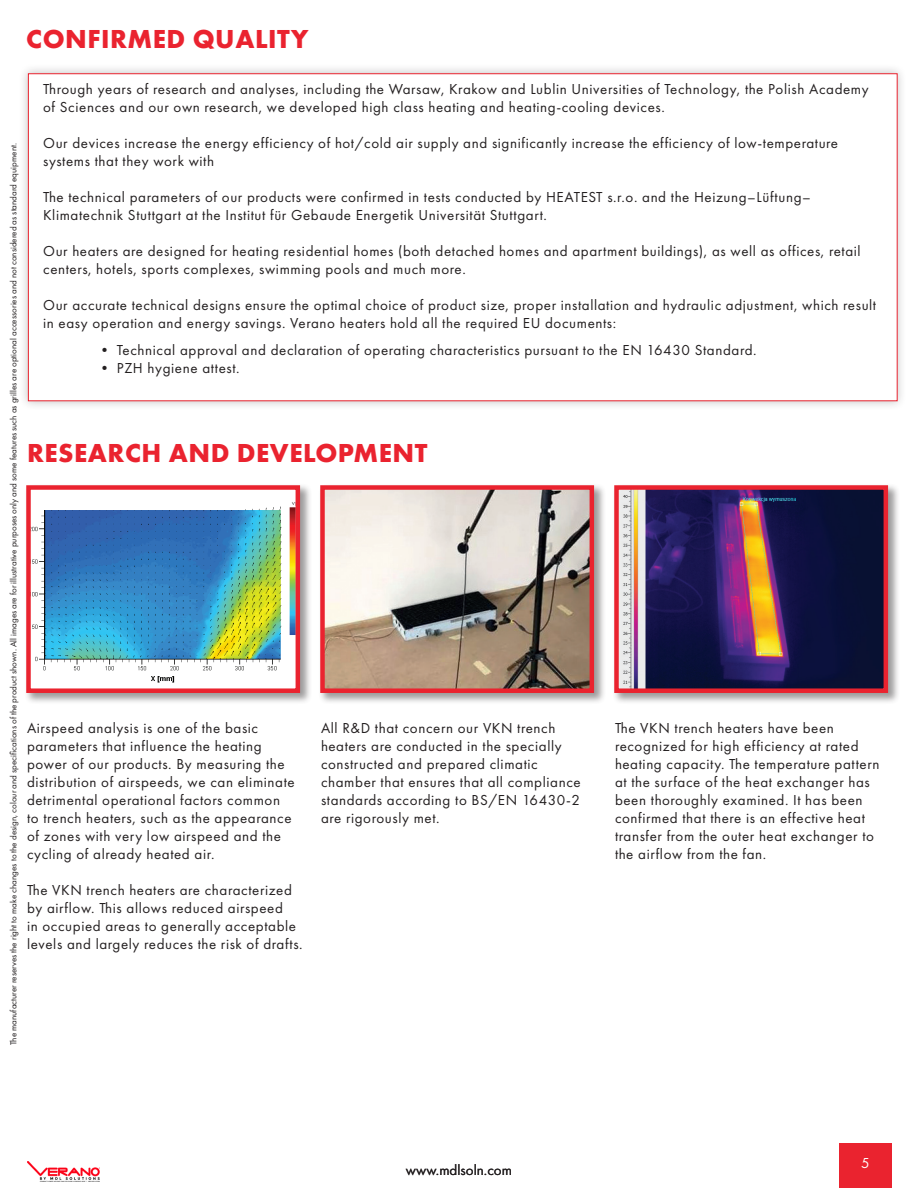
<style>
.page{position:relative;width:918px;height:1188px;background:#fff}
.page>*{position:absolute;margin:0;border:0;box-sizing:border-box;transform-origin:0 0}
.t1{font:700 27px "Futura PT";letter-spacing:.02em;color:#ea232f}
.t2{font:15px/18px "Futura PT";letter-spacing:.04em;color:#231f20}
.t3{font:15px "Futura PT";color:#231f20}
.t4{font:15px "Futura PT";color:#fff}
.t5{font:9px "Futura PT";color:#231f20}
</style>
<div class="page">
<img style="left:27px;top:1161px;width:72px;height:21px">
<div style="left:839px;top:1144px;width:53px;height:44px;background:#ea232f"></div>
<div style="left:24px;top:483px;width:288px;height:222px;background:#231f20;opacity:.45"></div>
<img style="left:31px;top:490px;width:264px;height:198px">
<div style="left:26px;top:485px;width:274px;height:208px;border:4px solid #ea232f"></div>
<div style="left:318px;top:483px;width:288px;height:222px;background:#231f20;opacity:.45"></div>
<img style="left:325px;top:490px;width:264px;height:198px">
<div style="left:320px;top:485px;width:274px;height:208px;border:4px solid #ea232f"></div>
<div style="left:612px;top:483px;width:288px;height:222px;background:#231f20;opacity:.45"></div>
<img style="left:619px;top:490px;width:264px;height:198px">
<div style="left:614px;top:485px;width:274px;height:208px;border:4px solid #ea232f"></div>
<div style="left:18px;top:64px;width:889px;height:347px;background:#231f20;opacity:.27"></div>
<div style="left:28px;top:73px;width:869px;height:328px;background:#fff;border:1px solid #ea232f"></div>
<p class="t1" style="left:26px;top:21px;width:284px">CONFIRMED QUALITY</p>
<p class="t5" style="left:8px;top:1045px;width:903px;rotate:-90deg">The manufacturer reserves the right to make changes to the design, colour and specifications of the product shown. All images are for illustrative purposes only and some features such as grilles are optional accessories and not considered as standard equipment.</p>
<p class="t2" style="left:43px;top:80px;width:827px">Through years of research and analyses, including the Warsaw, Krakow and Lublin Universities of Technology, the Polish Academy of Sciences and our own research, we developed high class heating and heating-cooling devices.</p>
<p class="t2" style="left:43px;top:134px;width:797px">Our devices increase the energy efficiency of hot/cold air supply and significantly increase the efficiency of low-temperature systems that they work with</p>
<p class="t2" style="left:43px;top:188px;width:769px">The technical parameters of our products were confirmed in tests conducted by HEATEST s.r.o. and the Heizung–Lüftung–<br>Klimatechnik Stuttgart at the Institut für Gebaude Energetik Universität Stuttgart.</p>
<p class="t2" style="left:43px;top:242px;width:819px">Our heaters are designed for heating residential homes (both detached homes and apartment buildings), as well as offices, retail centers, hotels, sports complexes, swimming pools and much more.</p>
<p class="t2" style="left:43px;top:296px;width:834px">Our accurate technical designs ensure the optimal choice of product size, proper installation and hydraulic adjustment, which result in easy operation and energy savings. Verano heaters hold all the required EU documents:</p>
<p class="t2" style="left:97px;top:341px;width:661px">• Technical approval and declaration of operating characteristics pursuant to the EN 16430 Standard.</p>
<p class="t2" style="left:97px;top:359px;width:144px">• PZH hygiene attest.</p>
<p class="t1" style="left:27px;top:436px;width:402px">RESEARCH AND DEVELOPMENT</p>
<p class="t2" style="left:27px;top:719px;width:259px">Airspeed analysis is one of the basic parameters that influence the heating power of our products. By measuring the</p>
<p class="t2" style="left:27px;top:773px;width:269px">distribution of airspeeds, we can eliminate</p>
<p class="t2" style="left:27px;top:791px;width:255px">detrimental operational factors common</p>
<p class="t2" style="left:27px;top:809px;width:266px">to trench heaters, such as the appearance</p>
<p class="t2" style="left:27px;top:827px;width:256px">of zones with very low airspeed and the</p>
<p class="t2" style="left:27px;top:845px;width:189px">cycling of already heated air.</p>
<p class="t2" style="left:27px;top:881px;width:277px">The VKN trench heaters are characterized by airflow. This allows reduced airspeed<br>in occupied areas to generally acceptable levels and largely reduces the risk of drafts.</p>
<p class="t2" style="left:321px;top:719px;width:236px">All R&amp;D that concern our VKN trench</p>
<p class="t2" style="left:321px;top:737px;width:242px">heaters are conducted in the specially</p>
<p class="t2" style="left:321px;top:755px;width:261px">constructed and prepared climatic chamber that ensures that all compliance standards according to BS/EN 16430-2 are rigorously met.</p>
<p class="t2" style="left:615px;top:719px;width:220px">The VKN trench heaters have been</p>
<p class="t2" style="left:615px;top:737px;width:245px">recognized for high efficiency at rated</p>
<p class="t2" style="left:615px;top:755px;width:266px">heating capacity. The temperature pattern</p>
<p class="t2" style="left:615px;top:773px;width:256px">at the surface of the heat exchanger has</p>
<p class="t2" style="left:615px;top:791px;width:261px">been thoroughly examined. It has been confirmed that there is an effective heat transfer from the outer heat exchanger to the airflow from the fan.</p>
<p class="t3" style="left:406px;top:1161px;width:108px">www.mdlsoln.com</p>
<p class="t4" style="left:861px;top:1154px;width:10px">5</p>
</div>
